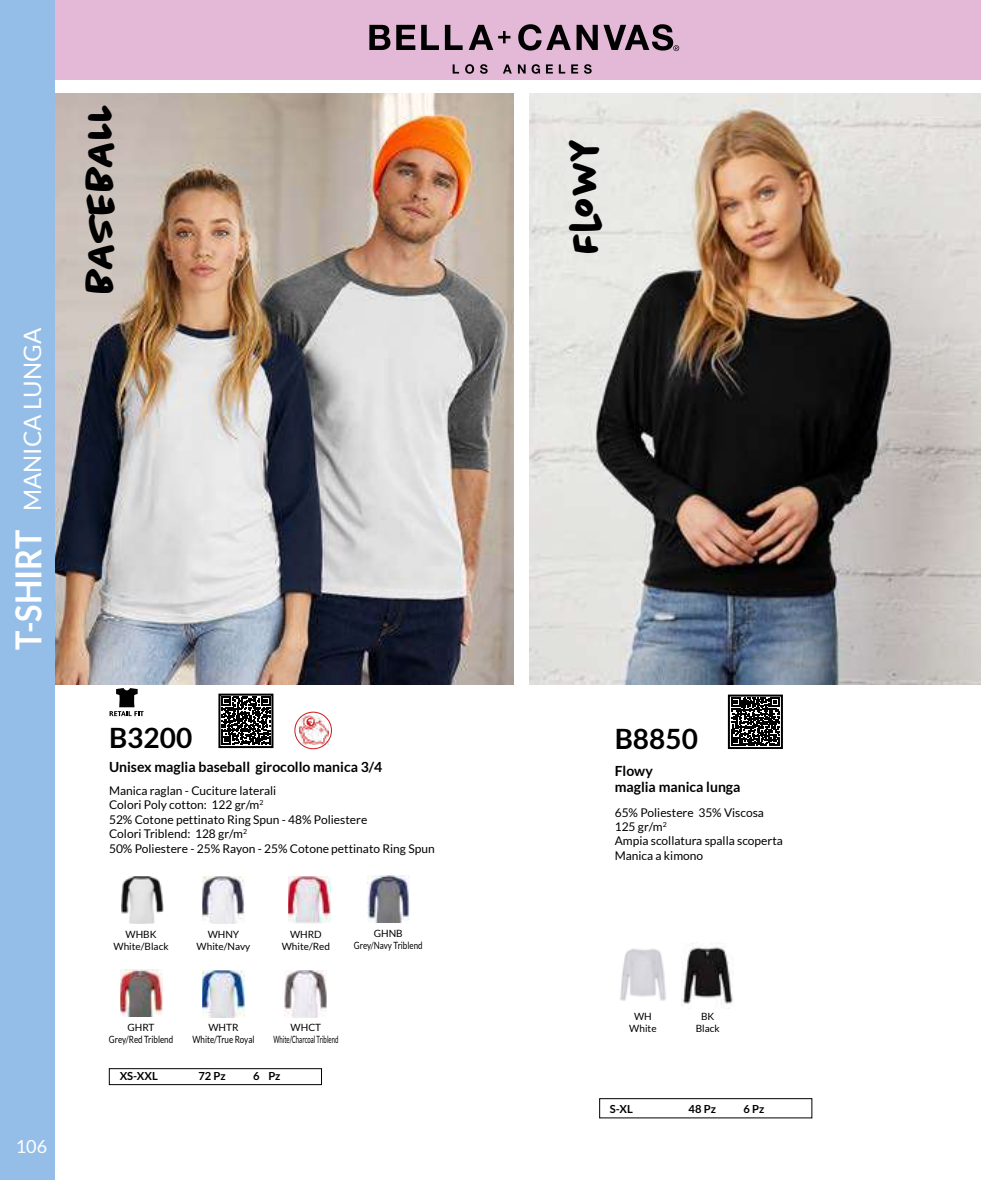
<style>
.page{position:relative;width:981px;height:1180px;background:#fff}
.page>*{position:absolute;margin:0;border:0;box-sizing:border-box;transform-origin:0 0}
.t1{font:700 44px "Lato";color:#fff;scale:.9 1}
.t2{font:700 42px "Chantal";letter-spacing:-.045em;color:#000}
.t3{font:700 36px "Lato";color:#fff;scale:.9 1}
.t4{font:700 28px "Lato";color:#000}
.t5{font:24px "Lato";color:#fff}
.t6{font:18px "Lato";color:#fff}
.t7{font:700 14px/16.8px "Lato";color:#000}
.t8{font:12px/14.4px "Lato";color:#000}
.t9{font:700 11.2px "Lato";color:#000}
.t10{font:10px/12px "Lato";color:#000;text-align:center}
</style>
<div class="page">
<img style="left:55px;top:93px;width:459px;height:591px">
<img style="left:122px;top:876px;width:42px;height:47px">
<img style="left:285px;top:970px;width:42px;height:47px">
<img style="left:202px;top:876px;width:42px;height:47px">
<img style="left:202px;top:970px;width:42px;height:47px">
<img style="left:288px;top:876px;width:42px;height:47px">
<img style="left:120px;top:969px;width:42px;height:47px">
<img style="left:367px;top:875px;width:42px;height:47px">
<svg style="left:222px;top:696px;width:48px;height:49px"></svg>
<div style="left:218px;top:693px;width:55px;height:55px;border:2px solid #000"></div>
<div style="left:45px;top:0;width:936px;height:79px;background:#e4b9d8"></div>
<div style="left:109px;top:1068px;width:213px;height:16px;border:1px solid #000"></div>
<img style="left:530px;top:93px;width:451px;height:591px">
<img style="left:620px;top:948px;width:46px;height:53px">
<img style="left:682px;top:942px;width:51px;height:64px">
<div style="left:599px;top:1098px;width:213px;height:19px;border:1px solid #000"></div>
<svg style="left:731px;top:697px;width:48px;height:49px"></svg>
<div style="left:728px;top:694px;width:55px;height:55px;border:2px solid #000"></div>
<svg style="left:453px;top:64px;width:6px;height:9px"></svg>
<svg style="left:465px;top:64px;width:9px;height:10px"></svg>
<svg style="left:480px;top:64px;width:8px;height:10px"></svg>
<svg style="left:503px;top:64px;width:9px;height:9px"></svg>
<svg style="left:518px;top:64px;width:22px;height:10px"></svg>
<svg style="left:546px;top:64px;width:7px;height:9px"></svg>
<svg style="left:559px;top:64px;width:6px;height:9px"></svg>
<svg style="left:571px;top:64px;width:7px;height:9px"></svg>
<svg style="left:584px;top:64px;width:8px;height:10px"></svg>
<svg style="left:369px;top:25px;width:21px;height:25px"></svg>
<svg style="left:396px;top:25px;width:19px;height:25px"></svg>
<svg style="left:421px;top:25px;width:18px;height:25px"></svg>
<svg style="left:445px;top:25px;width:18px;height:25px"></svg>
<svg style="left:469px;top:25px;width:41px;height:25px"></svg>
<svg style="left:518px;top:24px;width:161px;height:27px"></svg>
<svg style="left:110px;top:688px;width:34px;height:28px"></svg>
<svg style="left:295px;top:712px;width:36px;height:36px"></svg>
<div style="left:295px;top:711px;width:37px;height:38px;border:1px solid #ce181c;border-radius:50%"></div>
<img style="left:299px;top:715px;width:29px;height:29px">
<div style="left:0;top:0;width:55px;height:1179px;background:#94bee7"></div>
<svg style="left:305px;top:717px;width:10px;height:11px"></svg>
<h3 class="t5" style="left:19px;top:511px;width:185px;rotate:-90deg">MANICA LUNGA</h3>
<h1 class="t1" style="left:12px;top:663px;width:164px;rotate:-90deg">T-SHIRT</h1>
<h3 class="t3" style="left:8px;top:649px;width:134px;rotate:-90deg">T-SHIRT</h3>
<h3 class="t6" style="left:16px;top:1136px;width:33px">106</h3>
<h2 class="t2" style="left:75px;top:293px;width:191px;rotate:-90deg">BASEBALL</h2>
<h3 class="t4" style="left:109px;top:721px;width:85px">B3200</h3>
<p class="t7" style="left:109px;top:758px;width:275px">Unisex maglia baseball girocollo manica 3/4</p>
<p class="t8" style="left:109px;top:783px;width:327px">Manica raglan - Cuciture laterali<br>Colori Poly cotton: 122 gr/m<sup>2<br></sup>52% Cotone pettinato Ring Spun - 48% Poliestere<br>Colori Triblend: 128 gr/m<sup>2<br></sup>50% Poliestere - 25% Rayon - 25% Cotone pettinato Ring Spun</p>
<p class="t10" style="left:114px;top:928px;width:57px">WHBK<br>White/Black</p>
<p class="t10" style="left:197px;top:928px;width:55px">WHNY<br>White/Navy</p>
<p class="t10" style="left:282px;top:928px;width:50px">WHRD<br>White/Red</p>
<p class="t10" style="left:354px;top:927px;width:70px">GHNB<br>Grey/Navy Triblend</p>
<p class="t10" style="left:109px;top:1020px;width:66px">GHRT<br>Grey/Red Triblend</p>
<p class="t9" style="left:120px;top:1069px;width:40px">XS-XXL</p>
<p class="t10" style="left:192px;top:1020px;width:63px">WHTR<br>White/True Royal</p>
<p class="t10" style="left:273px;top:1020px;width:66px">WHCT<br>White/Charcoal Triblend</p>
<p class="t9" style="left:198px;top:1069px;width:29px">72 Pz</p>
<p class="t9" style="left:253px;top:1069px;width:29px">6 Pz</p>
<h2 class="t2" style="left:559px;top:253px;width:118px;rotate:-90deg">Flowy</h2>
<h3 class="t4" style="left:615px;top:722px;width:85px">B8850</h3>
<p class="t7" style="left:615px;top:761px;width:127px">Flowy<br>maglia manica lunga</p>
<p class="t8" style="left:615px;top:804px;width:170px">65% Poliestere 35% Viscosa<br>125 gr/m<sup>2<br></sup>Ampia scollatura spalla scoperta<br>Manica a kimono</p>
<p class="t10" style="left:629px;top:1009px;width:29px">WH<br>White</p>
<p class="t10" style="left:696px;top:1009px;width:26px">BK<br>Black</p>
<p class="t9" style="left:610px;top:1102px;width:24px">S-XL</p>
<p class="t9" style="left:688px;top:1102px;width:29px">48 Pz</p>
<p class="t9" style="left:743px;top:1102px;width:22px">6 Pz</p>
</div>
